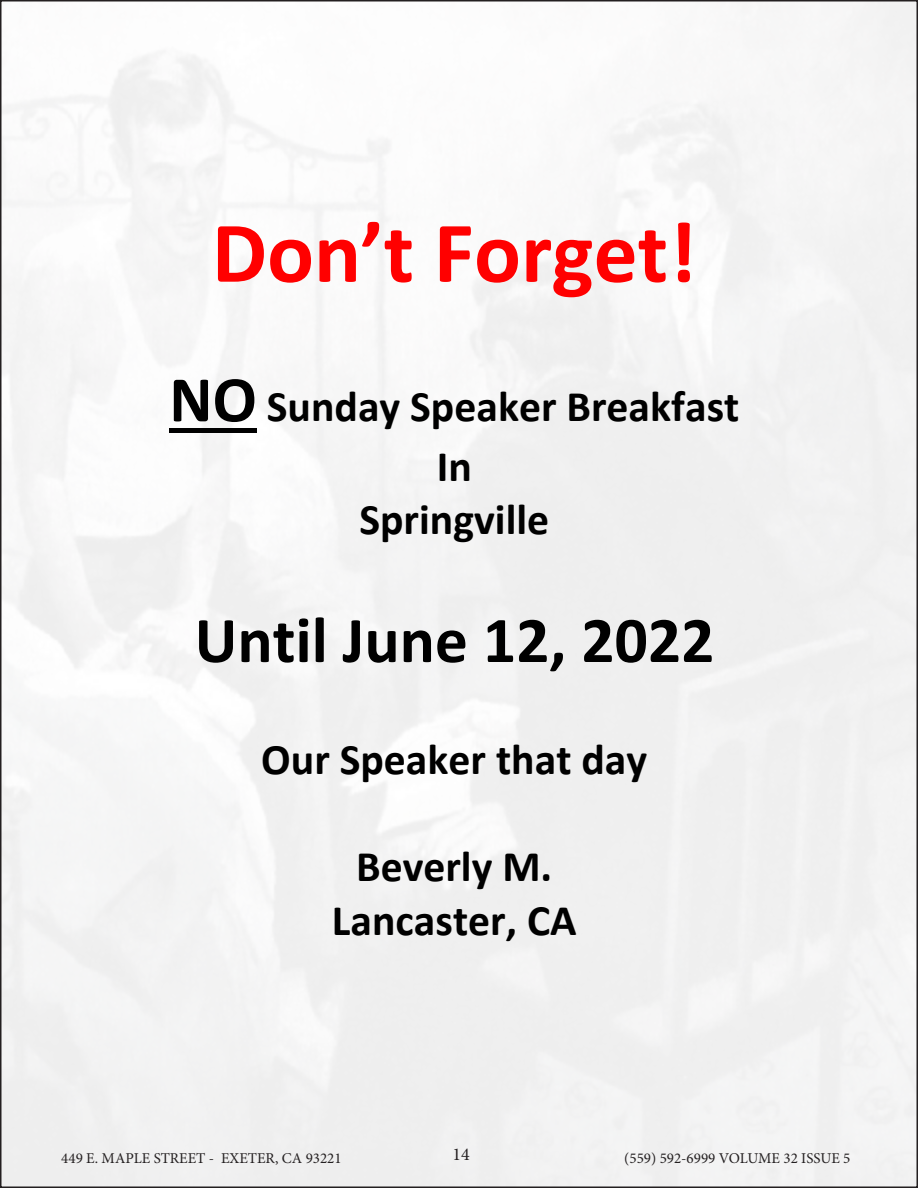
<style>
.page{position:relative;width:918px;height:1188px;background:#fff}
.page>*{position:absolute;margin:0;border:0;box-sizing:border-box;transform-origin:0 0}
.t1{font:700 87.6px "Calibri";color:#f00}
.t2{font:700 65.7px "Calibri";color:#000}
.t3{font:700 43.8px/59.6px "Calibri";color:#000;text-align:center}
.t4{font:18px "Minion Pro";color:#231f20}
.t5{font:15px "Minion Pro";color:#231f20}
.s1{font-size:65.7px}
</style>
<div class="page">
<img style="left:3px;top:3px;width:912px;height:1182px">
<hr style="left:169px;top:429px;width:88px;height:4px;background:#000">
<p class="t1" style="left:212px;top:191px;width:486px">Don’t Forget!</p>
<p class="t3" style="left:169px;top:376px;width:572px"><span class="s1">NO</span> Sunday Speaker Breakfast<br>In</p>
<p class="t3" style="left:359px;top:489px;width:191px">Springville</p>
<p class="t2" style="left:195px;top:594px;width:521px">Until June 12, 2022</p>
<p class="t3" style="left:261px;top:730px;width:388px">Our Speaker that day</p>
<p class="t3" style="left:332px;top:839px;width:246px;line-height:53.4px">Beverly M.<br>Lancaster, CA</p>
<p class="t4" style="left:452px;top:1143px;width:19px">14</p>
<p class="t5" style="left:61px;top:1148px;width:282px">449 E. MAPLE STREET - EXETER, CA 93221</p>
<p class="t5" style="left:624px;top:1148px;width:228px">(559) 592-6999 VOLUME 32 ISSUE 5</p>
</div>
